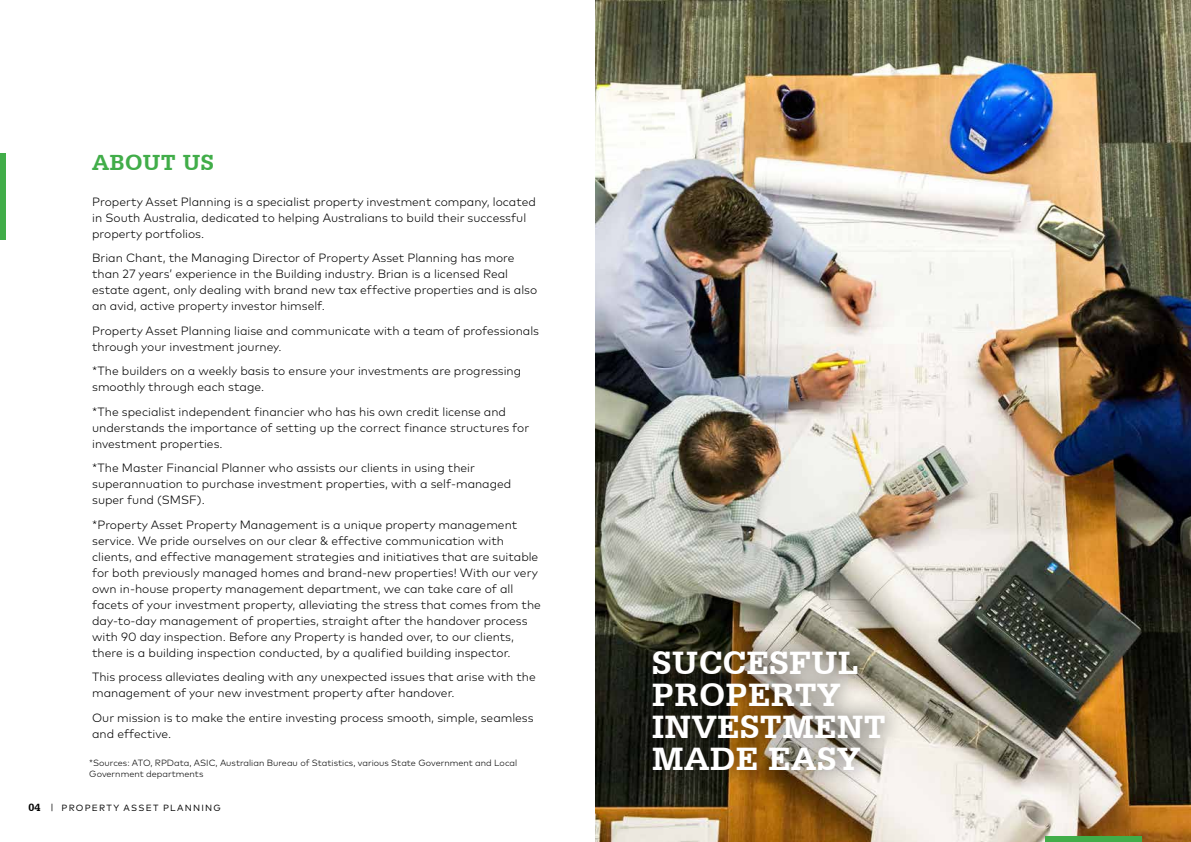
<style>
.page{position:relative;width:1191px;height:842px;background:#fff}
.page>*{position:absolute;margin:0;border:0;box-sizing:border-box;transform-origin:0 0}
.t1{font:700 34px/32px "Serifa BT";letter-spacing:.02em;color:#fff}
.t2{font:700 23px "Serifa BT";letter-spacing:.02em;color:#41ad49}
.t3{font:300 12px/16px "Mark OT";color:#000}
.t4{font:300 9px/11px "Mark OT";color:#000}
.t5{font:9px "Mark OT";letter-spacing:.135em;color:#000}
.s1{font-family:"Serifa BT";font-weight:700;font-size:11px}
</style>
<div class="page">
<img style="left:595px;top:0;width:596px;height:842px">
<div style="left:0;top:153px;width:6px;height:86px;background:#41ad49"></div>
<div style="left:632px;top:630px;width:274px;height:162px;background:#000;opacity:.36"></div>
<div style="left:1045px;top:836px;width:96px;height:6px;background:#41ad49"></div>
<h2 class="t2" style="left:92px;top:148px;width:123px">ABOUT US</h2>
<p class="t3" style="left:92px;top:193px;width:445px">Property Asset Planning is a specialist property investment company, located in South Australia, dedicated to helping Australians to build their successful property portfolios.</p>
<p class="t3" style="left:92px;top:250px;width:446px">Brian Chant, the Managing Director of Property Asset Planning has more than 27 years’ experience in the Building industry. Brian is a licensed Real estate agent, only dealing with brand new tax effective properties and is also an avid, active property investor himself.</p>
<p class="t3" style="left:92px;top:322px;width:448px">Property Asset Planning liaise and communicate with a team of professionals through your investment journey.</p>
<p class="t3" style="left:92px;top:363px;width:430px">*The builders on a weekly basis to ensure your investments are progressing smoothly through each stage.</p>
<p class="t3" style="left:92px;top:403px;width:439px">*The specialist independent financier who has his own credit license and understands the importance of setting up the correct finance structures for investment properties.</p>
<p class="t3" style="left:92px;top:460px;width:421px">*The Master Financial Planner who assists our clients in using their superannuation to purchase investment properties, with a self-managed super fund (SMSF).</p>
<p class="t3" style="left:92px;top:516px;width:450px">*Property Asset Property Management is a unique property management service. We pride ourselves on our clear &amp; effective communication with clients, and effective management strategies and initiatives that are suitable for both previously managed homes and brand-new properties! With our very own in-house property management department, we can take care of all facets of your investment property, alleviating the stress that comes from the day-to-day management of properties, straight after the handover process with 90 day inspection. Before any Property is handed over, to our clients, there is a building inspection conducted, by a qualified building inspector.</p>
<p class="t3" style="left:92px;top:669px;width:445px">This process alleviates dealing with any unexpected issues that arise with the management of your new investment property after handover.</p>
<p class="t3" style="left:92px;top:709px;width:443px">Our mission is to make the entire investing process smooth, simple, seamless and effective.</p>
<p class="t4" style="left:89px;top:757px;width:429px">*Sources: ATO, RPData, ASIC, Australian Bureau of Statistics, various State Government and Local<br>Government departments</p>
<p class="t5" style="left:28px;top:802px;width:194px"><span class="s1">04</span> | PROPERTY ASSET PLANNING</p>
<h1 class="t1" style="left:652px;top:646px;width:235px">SUCCESFUL<br>PROPERTY<br>INVESTMENT<br>MADE EASY</h1>
</div>
